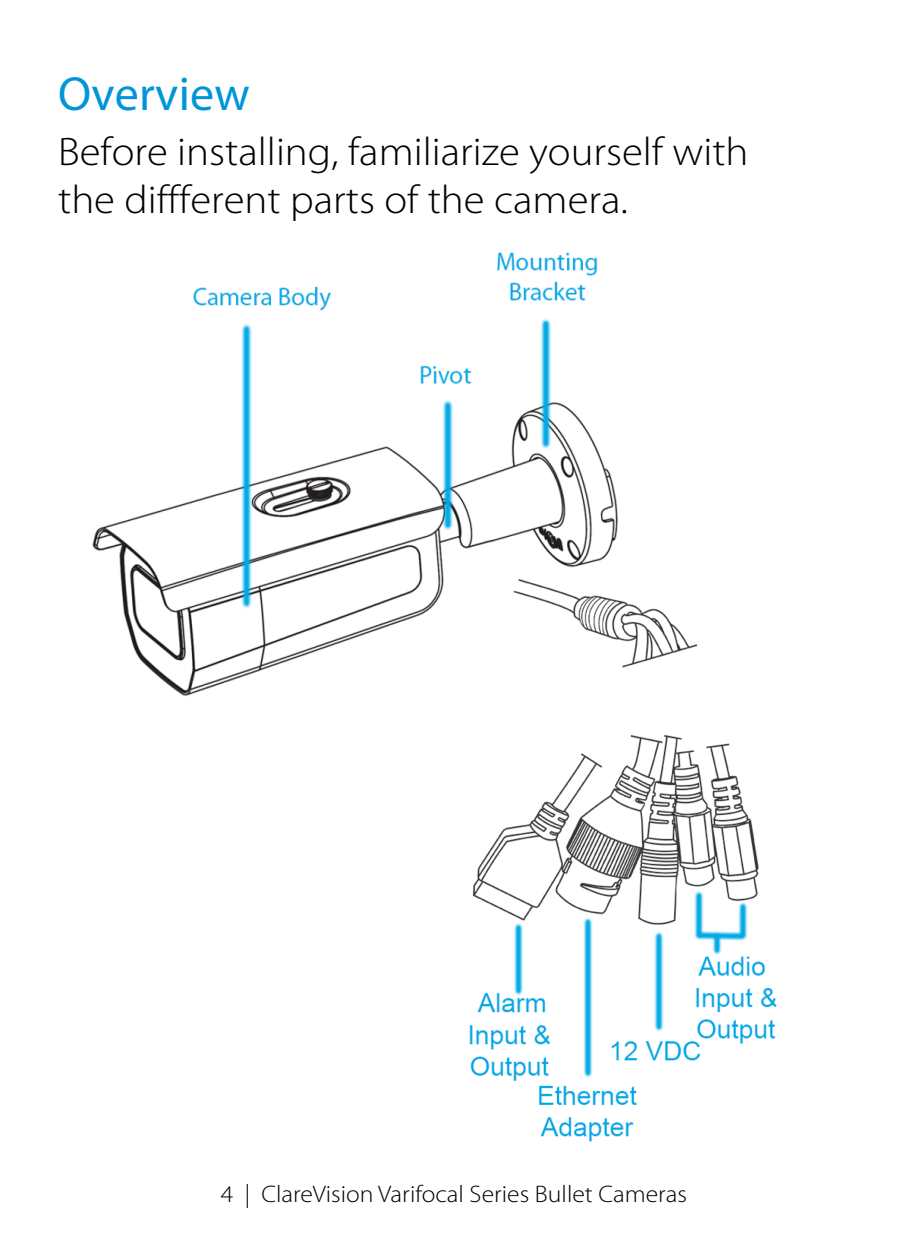
<style>
.page{position:relative;width:908px;height:1248px;background:#fff}
.page>*{position:absolute;margin:0;border:0;box-sizing:border-box;transform-origin:0 0}
.t1{font:48px "Myriad Pro";letter-spacing:.005em;color:#0095da}
.t2{font:300 40px/48px "Myriad Pro";color:#000;scale:1.07 1}
.t3{font:300 24px "Myriad Pro";color:#040000;scale:1.07 1}
</style>
<div class="page">
<img style="left:92px;top:252px;width:526px;height:445px">
<img style="left:445px;top:579px;width:332px;height:563px">
<p class="t1" style="left:58px;top:64px;width:193px">Overview</p>
<p class="t2" style="left:58px;top:127px;width:646px">Before installing, familiarize yourself with the diffferent parts of the camera.</p>
<p class="t3" style="left:221px;top:1179px;width:437px">4 | ClareVision Varifocal Series Bullet Cameras</p>
</div>
